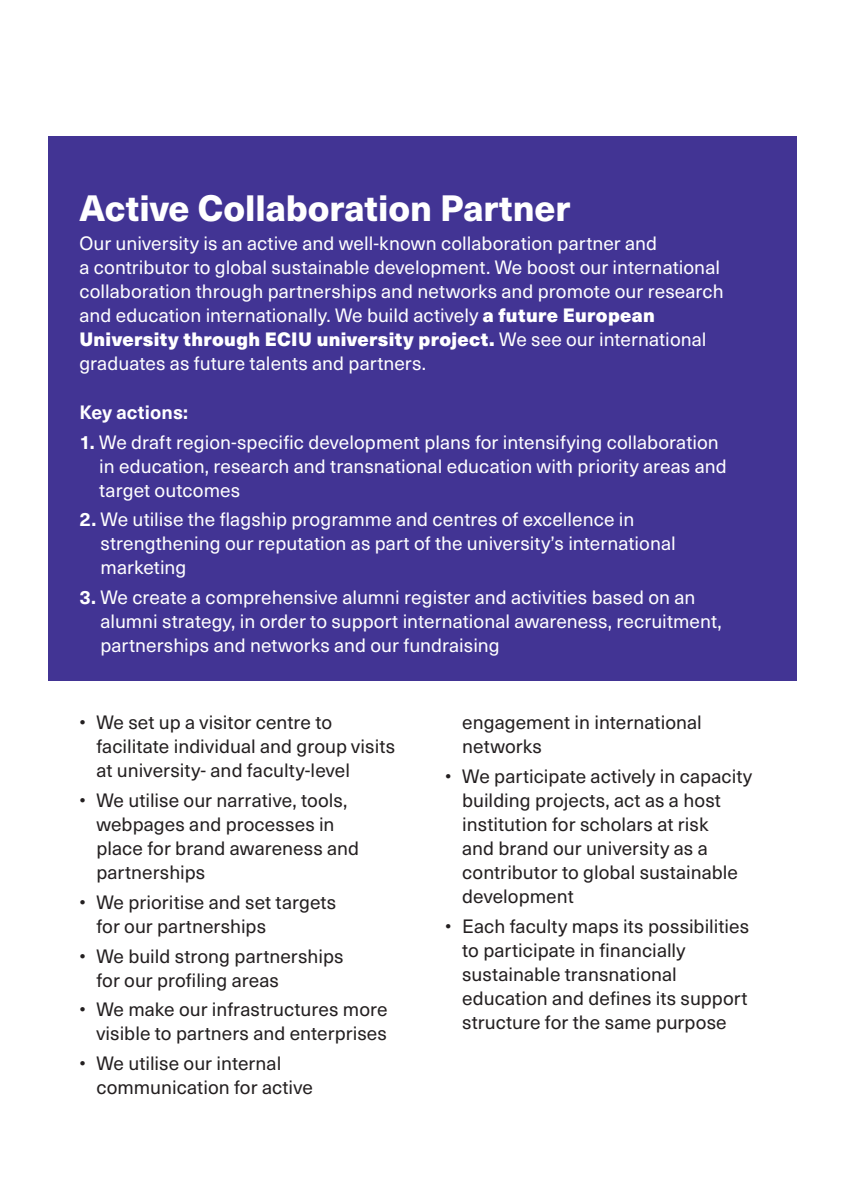
<style>
.page{position:relative;width:845px;height:1191px;background:#fff}
.page>*{position:absolute;margin:0;border:0;box-sizing:border-box;transform-origin:0 0}
.t1{font:800 36px "Neue Haas Unica Pro";letter-spacing:-.005em;color:#fff}
.t2{font:19px/24px "Neue Haas Unica Pro";letter-spacing:.005em;color:#fff}
.t3{font:19px/24px "Neue Haas Unica Pro";letter-spacing:.005em;color:#231f20}
.t4{font:700 19px "Neue Haas Unica Pro";letter-spacing:.005em;color:#fff}
.s1{font-weight:900}
.s2{font-weight:700}
</style>
<div class="page">
<div style="left:48px;top:136px;width:749px;height:545px;background:#423494"></div>
<h1 class="t1" style="left:79px;top:185px;width:492px">Active Collaboration Partner</h1>
<p class="t2" style="left:79px;top:232px;width:646px">Our university is an active and well-known collaboration partner and<br>a contributor to global sustainable development. We boost our international collaboration through partnerships and networks and promote our research and education internationally. We build actively <span class="s1">a future European University through ECIU university project.</span> We see our international graduates as future talents and partners.</p>
<p class="t4" style="left:79px;top:400px;width:110px">Key actions:</p>
<p class="t2" style="left:99px;top:430px;width:629px;text-indent:-20px"><span class="s2">1.</span> We draft region-specific development plans for intensifying collaboration in education, research and transnational education with priority areas and target outcomes</p>
<p class="t2" style="left:101px;top:508px;width:577px;text-indent:-21px"><span class="s2">2.</span> We utilise the flagship programme and centres of excellence in strengthening our reputation as part of the university’s international marketing</p>
<p class="t2" style="left:100px;top:585px;width:623px;text-indent:-21px"><span class="s2">3.</span> We create a comprehensive alumni register and activities based on an alumni strategy, in order to support international awareness, recruitment, partnerships and networks and our fundraising</p>
<p class="t3" style="left:96px;top:711px;width:300px;text-indent:-17px">• We set up a visitor centre to facilitate individual and group visits at university- and faculty-level</p>
<p class="t3" style="left:96px;top:788px;width:264px;text-indent:-17px">• We utilise our narrative, tools, webpages and processes in place for brand awareness and partnerships</p>
<p class="t3" style="left:96px;top:890px;width:241px;text-indent:-17px">• We prioritise and set targets for our partnerships</p>
<p class="t3" style="left:96px;top:944px;width:249px;text-indent:-17px">• We build strong partnerships for our profiling areas</p>
<p class="t3" style="left:79px;top:997px;width:310px;text-align:right">• We make our infrastructures more visible to partners and enterprises</p>
<p class="t3" style="left:96px;top:1051px;width:218px;text-indent:-17px">• We utilise our internal communication for active</p>
<p class="t3" style="left:462px;top:711px;width:241px">engagement in international networks</p>
<p class="t3" style="left:462px;top:764px;width:291px;text-indent:-17px">• We participate actively in capacity building projects, act as a host institution for scholars at risk<br>and brand our university as a contributor to global sustainable development</p>
<p class="t3" style="left:462px;top:914px;width:289px;text-indent:-17px">• Each faculty maps its possibilities to participate in financially sustainable transnational education and defines its support structure for the same purpose</p>
</div>
